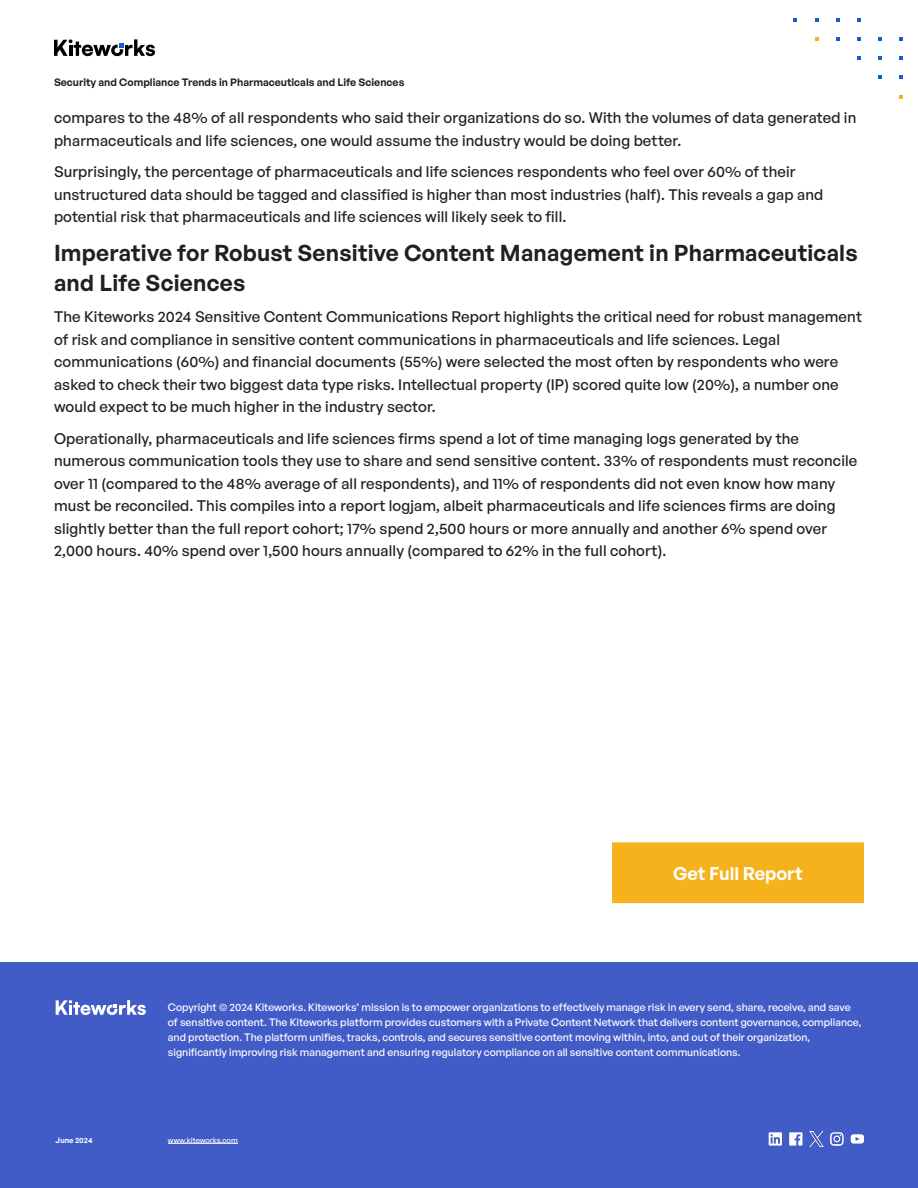
<style>
.page{position:relative;width:918px;height:1188px;background:#fff}
.page>*{position:absolute;margin:0;border:0;box-sizing:border-box;transform-origin:0 0}
.t1{font:600 22.5px/30px "General Sans";letter-spacing:.01em;color:#231f20}
.t2{font:600 18px "General Sans";color:#fff}
.t3{font:500 15px/22.5px "General Sans";letter-spacing:.01em;color:#231f20}
.t4{font:500 10.5px/15px "General Sans";color:#fff}
.t5{font:600 10.5px "General Sans";color:#231f20}
.t6{font:500 7.5px "General Sans";color:#fff}
.t7{font:600 7.5px "General Sans";color:#fff}
</style>
<div class="page">
<svg style="left:878px;top:76px;width:4px;height:3px"></svg>
<svg style="left:900px;top:56px;width:3px;height:4px"></svg>
<svg style="left:857px;top:56px;width:4px;height:4px"></svg>
<svg style="left:878px;top:56px;width:4px;height:4px"></svg>
<svg style="left:836px;top:37px;width:4px;height:4px"></svg>
<svg style="left:815px;top:37px;width:3px;height:4px"></svg>
<svg style="left:900px;top:37px;width:3px;height:4px"></svg>
<svg style="left:857px;top:37px;width:4px;height:4px"></svg>
<svg style="left:878px;top:37px;width:4px;height:4px"></svg>
<svg style="left:836px;top:18px;width:4px;height:3px"></svg>
<svg style="left:857px;top:18px;width:4px;height:3px"></svg>
<div style="left:0;top:962px;width:918px;height:226px;background:#425cc7"></div>
<hr style="left:168px;top:1143px;width:70px;height:1px;background:#fff">
<svg style="left:56px;top:1000px;width:90px;height:15px"></svg>
<svg style="left:769px;top:1132px;width:13px;height:14px"></svg>
<svg style="left:789px;top:1132px;width:13px;height:14px"></svg>
<svg style="left:830px;top:1132px;width:13px;height:14px"></svg>
<svg style="left:851px;top:1134px;width:13px;height:10px"></svg>
<img style="left:810px;top:1132px;width:14px;height:14px">
<svg style="left:54px;top:39px;width:101px;height:17px"></svg>
<div style="left:612px;top:842px;width:252px;height:61px;background:#f5b21d;border:2px solid #f5b21d"></div>
<p class="t5" style="left:54px;top:76px;width:352px">Security and Compliance Trends in Pharmaceuticals and Life Sciences</p>
<p class="t3" style="left:54px;top:106px;width:804px">compares to the 48% of all respondents who said their organizations do so. With the volumes of data generated in pharmaceuticals and life sciences, one would assume the industry would be doing better.</p>
<p class="t3" style="left:54px;top:160px;width:771px">Surprisingly, the percentage of pharmaceuticals and life sciences respondents who feel over 60% of their unstructured data should be tagged and classified is higher than most industries (half). This reveals a gap and potential risk that pharmaceuticals and life sciences will likely seek to fill.</p>
<p class="t1" style="left:54px;top:237px;width:805px">Imperative for Robust Sensitive Content Management in Pharmaceuticals and Life Sciences</p>
<p class="t3" style="left:54px;top:305px;width:810px">The Kiteworks 2024 Sensitive Content Communications Report highlights the critical need for robust management of risk and compliance in sensitive content communications in pharmaceuticals and life sciences. Legal communications (60%) and financial documents (55%) were selected the most often by respondents who were asked to check their two biggest data type risks. Intellectual property (IP) scored quite low (20%), a number one would expect to be much higher in the industry sector.</p>
<p class="t3" style="left:54px;top:427px;width:805px">Operationally, pharmaceuticals and life sciences firms spend a lot of time managing logs generated by the numerous communication tools they use to share and send sensitive content. 33% of respondents must reconcile over 11 (compared to the 48% average of all respondents), and 11% of respondents did not even know how many must be reconciled. This compiles into a report logjam, albeit pharmaceuticals and life sciences firms are doing slightly better than the full report cohort; 17% spend 2,500 hours or more annually and another 6% spend over 2,000 hours. 40% spend over 1,500 hours annually (compared to 62% in the full cohort).</p>
<p class="t2" style="left:673px;top:862px;width:131px">Get Full Report</p>
<p class="t4" style="left:168px;top:999px;width:695px">Copyright © 2024 Kiteworks. Kiteworks’ mission is to empower organizations to effectively manage risk in every send, share, receive, and save of sensitive content. The Kiteworks platform provides customers with a Private Content Network that delivers content governance, compliance, and protection. The platform unifies, tracks, controls, and secures sensitive content moving within, into, and out of their organization, significantly improving risk management and ensuring regulatory compliance on all sensitive content communications.</p>
<p class="t7" style="left:56px;top:1135px;width:38px">June 2024</p>
<p class="t6" style="left:168px;top:1135px;width:71px">www.kiteworks.com</p>
</div>
